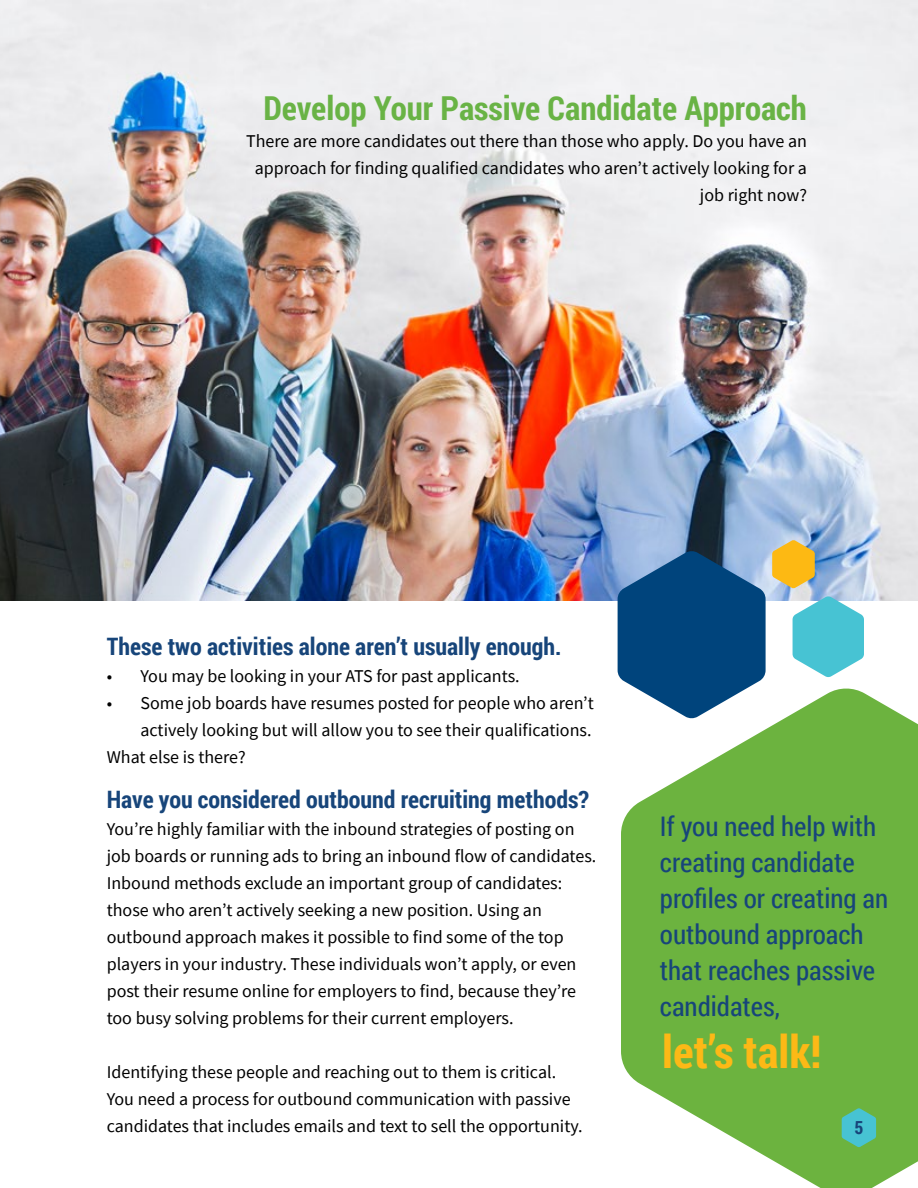
<style>
.page{position:relative;width:918px;height:1188px;background:#fff}
.page>*{position:absolute;margin:0;border:0;box-sizing:border-box;transform-origin:0 0}
.t1{font:700 45px "Roboto Condensed";color:#fdb916}
.t2{font:700 33px "Roboto Condensed";color:#69b345}
.t3{font:27px/36px "Roboto Condensed";color:#17457a}
.t4{font:700 24px "Roboto Condensed";color:#17457a}
.t5{font:18px/27px "Source Sans Pro";color:#000}
.t6{font:700 18px "Roboto Condensed";color:#17457a}
</style>
<div class="page">
<img style="left:0;top:0;width:918px;height:600px">
<svg style="left:618px;top:551px;width:148px;height:136px;background:#18558a"></svg>
<svg style="left:793px;top:596px;width:71px;height:81px"></svg>
<svg style="left:772px;top:540px;width:43px;height:48px;background:#e8ba45"></svg>
<svg style="left:621px;top:687px;width:297px;height:501px;fill:#6cb33f"></svg>
<svg style="left:842px;top:1108px;width:34px;height:39px"></svg>
<h2 class="t2" style="left:263px;top:85px;width:545px">Develop Your Passive Candidate Approach</h2>
<p class="t5" style="left:246px;top:127px;width:562px;text-align:right">There are more candidates out there than those who apply. Do you have an approach for finding qualified candidates who aren’t actively looking for a job right now?</p>
<h3 class="t4" style="left:107px;top:630px;width:456px">These two activities alone aren’t usually enough.</h3>
<p class="t5" style="left:107px;top:663px;width:415px">• You may be looking in your ATS for past applicants.</p>
<p class="t5" style="left:107px;top:690px;width:489px">• Some job boards have resumes posted for people who aren’t</p>
<p class="t5" style="left:140px;top:717px;width:453px">actively looking but will allow you to see their qualifications.</p>
<p class="t5" style="left:107px;top:744px;width:140px">What else is there?</p>
<h3 class="t4" style="left:107px;top:783px;width:484px">Have you considered outbound recruiting methods?</h3>
<p class="t5" style="left:107px;top:816px;width:491px">You’re highly familiar with the inbound strategies of posting on job boards or running ads to bring an inbound flow of candidates.<br>Inbound methods exclude an important group of candidates: those who aren’t actively seeking a new position. Using an outbound approach makes it possible to find some of the top players in your industry. These individuals won’t apply, or even post their resume online for employers to find, because they’re too busy solving problems for their current employers.</p>
<p class="t5" style="left:107px;top:1059px;width:477px">Identifying these people and reaching out to them is critical.<br>You need a process for outbound communication with passive candidates that includes emails and text to sell the opportunity.</p>
<h3 class="t3" style="left:660px;top:808px;width:230px">If you need help with creating candidate profiles or creating an outbound approach that reaches passive candidates,</h3>
<h1 class="t1" style="left:662px;top:1021px;width:161px">let’s talk!</h1>
<p class="t6" style="left:854px;top:1115px;width:10px">5</p>
</div>
